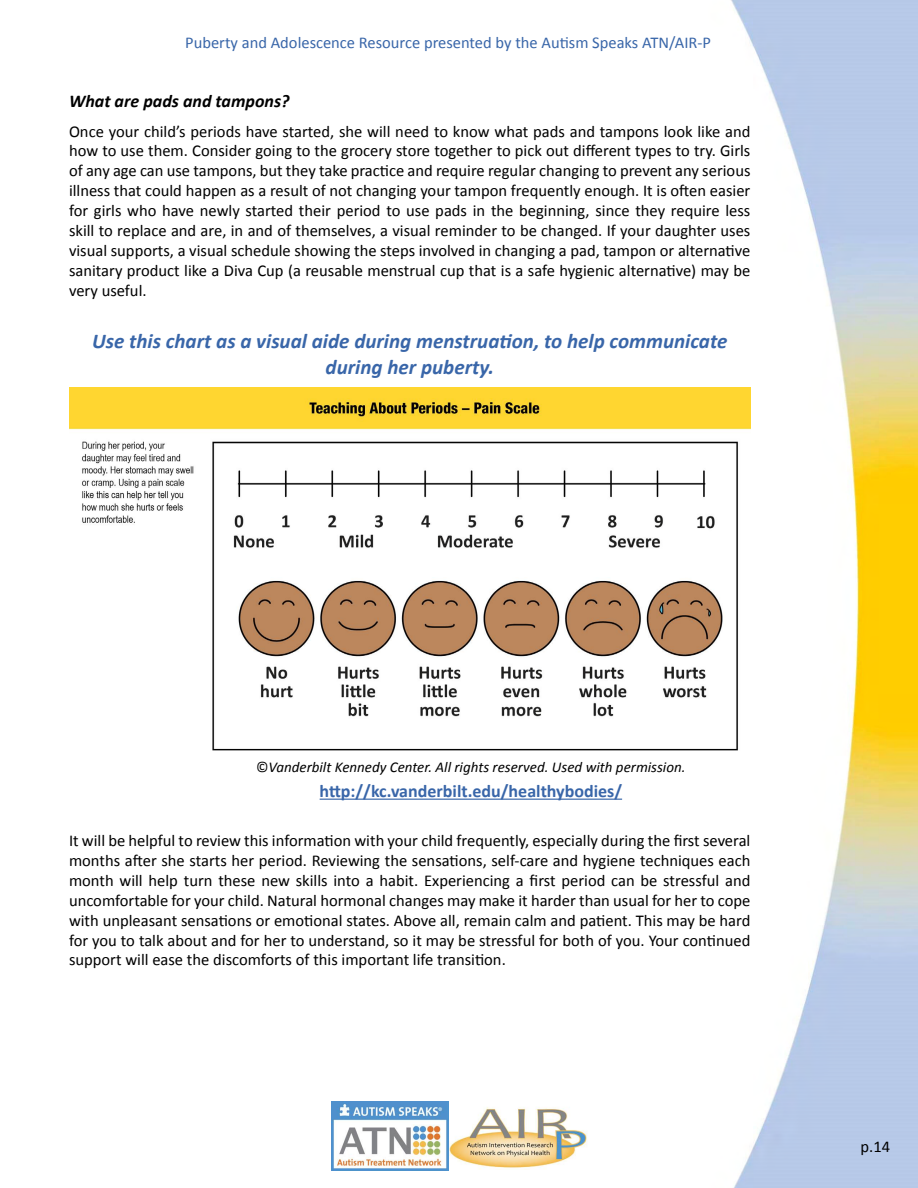
<style>
.page{position:relative;width:918px;height:1188px;background:#fff}
.page>*{position:absolute;margin:0;border:0;box-sizing:border-box;transform-origin:0 0}
.t1{font:italic 700 21px/25.2px "Calibri";color:#3966a9;text-align:center}
.Paragraph_Style16{font:700 18px "Calibri";color:#3966a9}
.t2{font:italic 700 18px "Calibri";color:#000}
.Paragraph_Style16-2{font:16.5px/19.8px "Calibri";color:#000;text-align:justify}
.t3{font:16.5px "Calibri";color:#3966a9}
.Paragraph_Style1{font:16.5px "Calibri";color:#000}
.t4{font:italic 15px "Calibri";color:#000}
.s1{font-style:normal}
</style>
<div class="page">
<img style="left:319px;top:0;width:599px;height:1188px">
<img style="left:331px;top:1101px;width:257px;height:69px">
<img style="left:69px;top:387px;width:682px;height:401px">
<div style="left:325px;top:759px;width:172px;height:13px;background:#fff"></div>
<hr style="left:320px;top:799px;width:302px;height:1px;background:#3966a9">
<p class="t3" style="left:185px;top:32px;width:527px">Puberty and Adolescence Resource presented by the Autism Speaks ATN/AIR-P</p>
<p class="t2" style="left:69px;top:90px;width:222px">What are pads and tampons?</p>
<p class="Paragraph_Style16-2" style="left:69px;top:121px;width:683px">Once your child’s periods have started, she will need to know what pads and tampons look like and how to use them. Consider going to the grocery store together to pick out different types to try. Girls of any age can use tampons, but they take practice and require regular changing to prevent any serious illness that could happen as a result of not changing your tampon frequently enough. It is often easier for girls who have newly started their period to use pads in the beginning, since they require less skill to replace and are, in and of themselves, a visual reminder to be changed. If your daughter uses visual supports, a visual schedule showing the steps involved in changing a pad, tampon or alternative sanitary product like a Diva Cup (a reusable menstrual cup that is a safe hygienic alternative) may be very useful.</p>
<p class="t1" style="left:92px;top:329px;width:637px">Use this chart as a visual aide during menstruation, to help communicate during her puberty.</p>
<p class="t4" style="left:256px;top:756px;width:431px"><span class="s1">©</span>Vanderbilt Kennedy Center. All rights reserved. Used with permission.</p>
<p class="Paragraph_Style16" style="left:320px;top:780px;width:304px">http://kc.vanderbilt.edu/healthybodies/</p>
<p class="Paragraph_Style16-2" style="left:69px;top:831px;width:683px">It will be helpful to review this information with your child frequently, especially during the first several months after she starts her period. Reviewing the sensations, self-care and hygiene techniques each month will help turn these new skills into a habit. Experiencing a first period can be stressful and uncomfortable for your child. Natural hormonal changes may make it harder than usual for her to cope with unpleasant sensations or emotional states. Above all, remain calm and patient. This may be hard for you to talk about and for her to understand, so it may be stressful for both of you. Your continued support will ease the discomforts of this important life transition.</p>
<p class="Paragraph_Style1" style="left:861px;top:1136px;width:31px">p.14</p>
</div>
